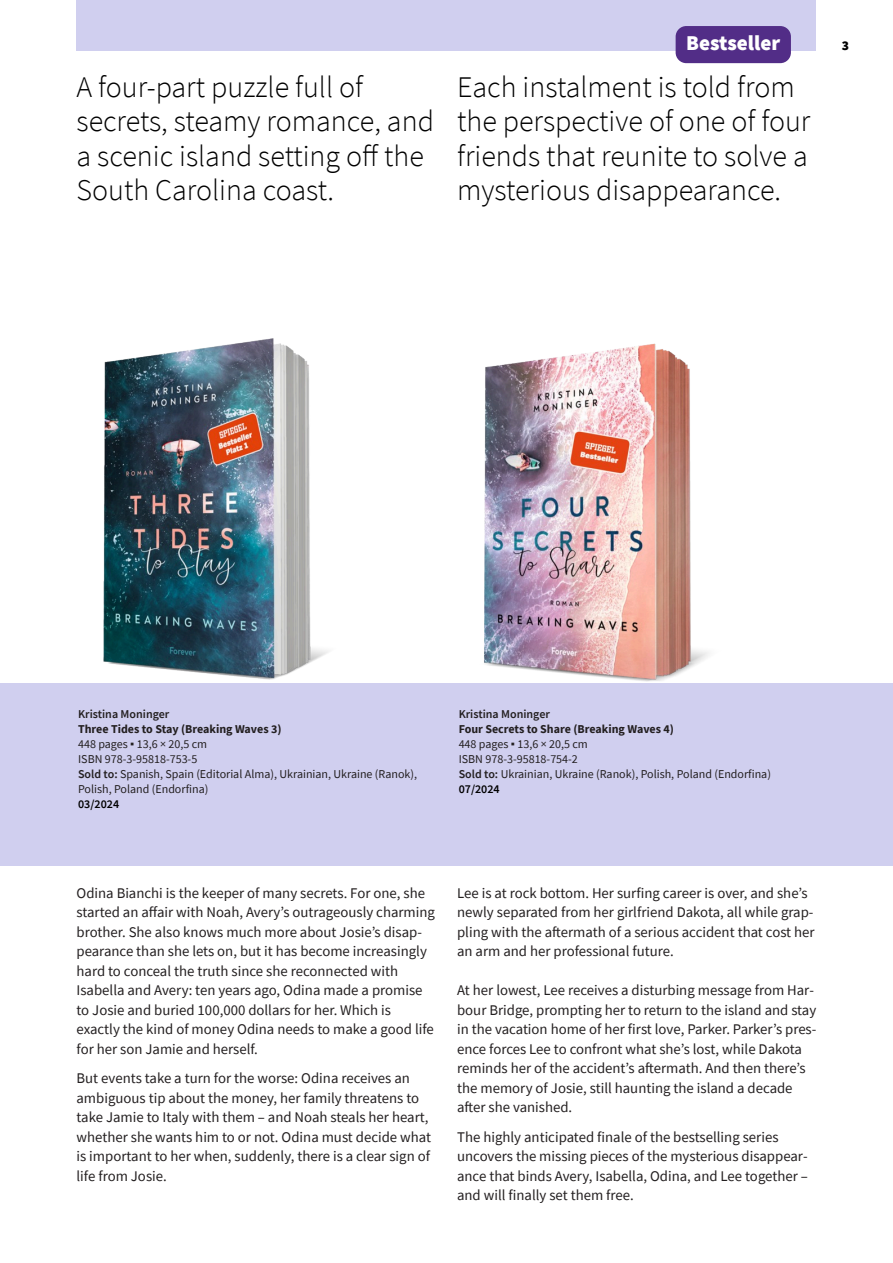
<style>
.page{position:relative;width:893px;height:1263px;background:#fff}
.page>*{position:absolute;margin:0;border:0;box-sizing:border-box;transform-origin:0 0}
.t1{font:300 30px/34.5px "Source Sans Pro";color:#000}
.t2{font:900 21px "Source Sans Pro";color:#fff}
.t3{font:14.85px/19.5px "Source Sans Pro";color:#231f20}
.t4{font:900 13.5px "Source Sans Pro";color:#000}
.t5{font:12px/15px "Source Sans Pro";color:#231f20}
.t6{font:600 12px "Source Sans Pro";color:#231f20}
.t7{font:600 12px "Source Sans Pro";color:#000}
.s1{font-weight:700}
.s2{font-family:"Arial"}
.s3{font-weight:600}
.s4{font-weight:600;color:#000}
</style>
<div class="page">
<div style="left:0;top:683px;width:893px;height:183px;background:#d0cfef"></div>
<div style="left:77px;top:0;width:739px;height:50px;background:#d0cfef"></div>
<div style="left:676px;top:26px;width:115px;height:37px;background:#522d87;border-radius:11px"></div>
<img style="left:103px;top:338px;width:226px;height:342px">
<img style="left:484px;top:343px;width:225px;height:339px">
<h1 class="t1" style="left:77px;top:69px;width:359px">A four-part puzzle full of secrets, steamy romance, and a scenic island setting off the<br>South Carolina coast.</h1>
<h2 class="t2" style="left:686px;top:30px;width:96px">Bestseller</h2>
<p class="t4" style="left:842px;top:37px;width:9px">3</p>
<h1 class="t1" style="left:457px;top:69px;width:355px">Each instalment is told from the perspective of one of four friends that reunite to solve a mysterious disappearance.</h1>
<p class="t6" style="left:78px;top:706px;width:93px">Kristina Moninger</p>
<p class="t5" style="left:78px;top:721px;width:340px"><span class="s1">Three Tides to Stay (Breaking Waves 3)<br></span>448 pages <span class="s2">▪</span> 13,6 × 20,5 cm<br>ISBN 978-3-95818-753-5<br><span class="s3">Sold to:</span> Spanish, Spain (Editorial Alma), Ukrainian, Ukraine (Ranok), Polish, Poland (Endorfina)</p>
<p class="t7" style="left:78px;top:796px;width:43px">03/2024</p>
<p class="t6" style="left:459px;top:706px;width:93px">Kristina Moninger</p>
<p class="t5" style="left:459px;top:721px;width:314px"><span class="s1">Four Secrets to Share (Breaking Waves 4)<br></span>448 pages <span class="s2">▪</span> 13,6 × 20,5 cm<br>ISBN 978-3-95818-754-2<br><span class="s3">Sold to:</span> Ukrainian, Ukraine (Ranok), Polish, Poland (Endorfina)<br><span class="s4">07/2024</span></p>
<p class="t3" style="left:77px;top:883px;width:360px">Odina Bianchi is the keeper of many secrets. For one, she started an affair with Noah, Avery’s outrageously charming brother. She also knows much more about Josie’s disap&shy;pearance than she lets on, but it has become increasingly hard to conceal the truth since she reconnected with Isabella and Avery: ten years ago, Odina made a promise to Josie and buried 100,000 dollars for her. Which is exactly the kind of money Odina needs to make a good life for her son Jamie and herself.</p>
<p class="t3" style="left:77px;top:1068px;width:356px">But events take a turn for the worse: Odina receives an ambiguous tip about the money, her family threatens to take Jamie to Italy with them – and Noah steals her heart, whether she wants him to or not. Odina must decide what is important to her when, suddenly, there is a clear sign of life from Josie.</p>
<p class="t3" style="left:457px;top:883px;width:359px">Lee is at rock bottom. Her surfing career is over, and she’s newly separated from her girlfriend Dakota, all while grap&shy;pling with the aftermath of a serious accident that cost her an arm and her professional future.</p>
<p class="t3" style="left:457px;top:980px;width:361px">At her lowest, Lee receives a disturbing message from Har&shy;bour Bridge, prompting her to return to the island and stay in the vacation home of her first love, Parker. Parker’s pres&shy;ence forces Lee to confront what she’s lost, while Dakota reminds her of the accident’s aftermath. And then there’s the memory of Josie, still haunting the island a decade after she vanished.</p>
<p class="t3" style="left:457px;top:1126px;width:352px">The highly anticipated finale of the bestselling series uncovers the missing pieces of the mysterious disappear&shy;ance that binds Avery, Isabella, Odina, and Lee together – and will finally set them free.</p>
</div>
